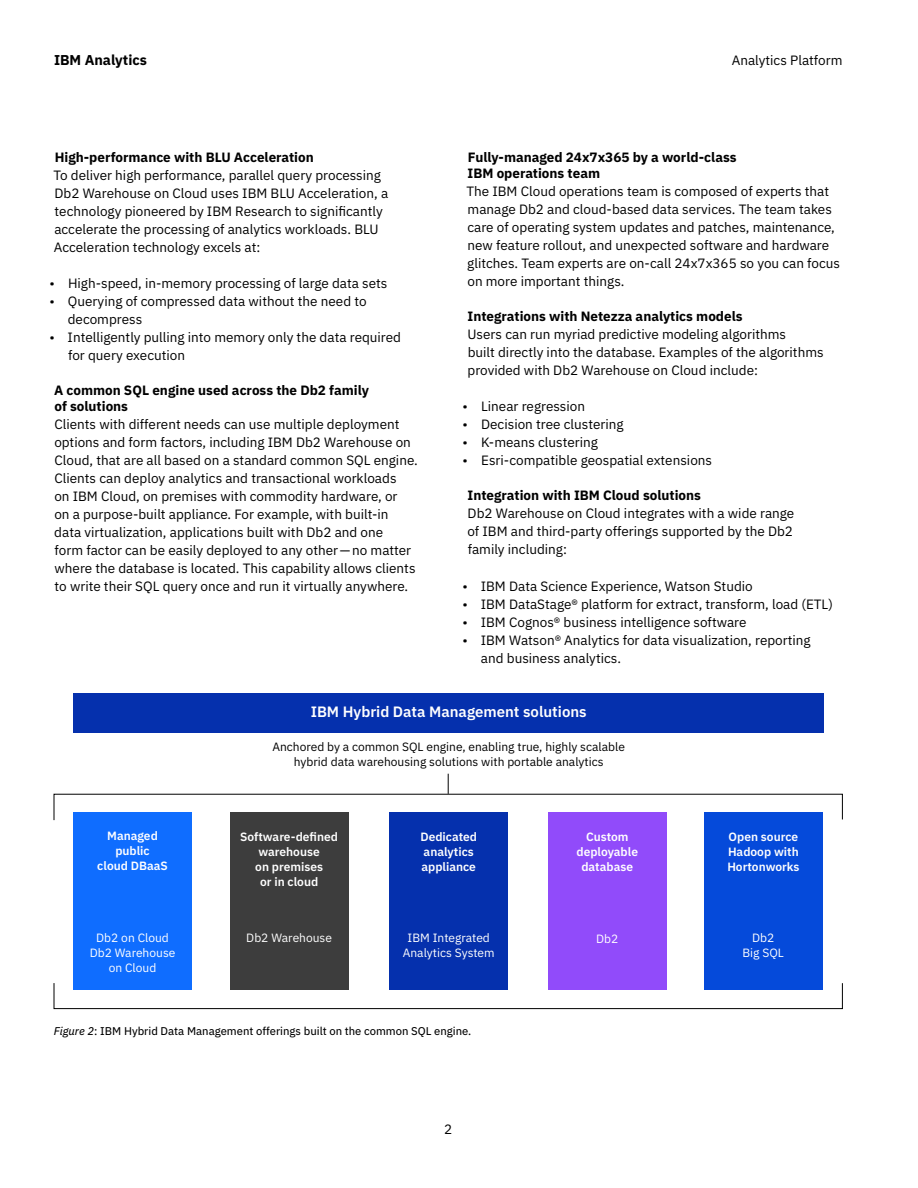
<style>
.page{position:relative;width:918px;height:1188px;background:#fff}
.page>*{position:absolute;margin:0;border:0;box-sizing:border-box;transform-origin:0 0}
._2C_body{font:600 15px "IBM Plex Sans";color:#fff}
.t1{font:700 14.25px "IBM Plex Sans";color:#000}
._2C_body-2{font:13.5px/18px "IBM Plex Sans";color:#000}
._2B_sub_head_2{font:700 13.5px/16.5px "IBM Plex Sans";color:#000}
._2C_body-3{font:600 12px/15px "IBM Plex Sans";color:#fff;text-align:center}
._2C_body-4{font:12px/15px "IBM Plex Sans";color:#000;text-align:center}
._2C_body-5{font:12px/15px "IBM Plex Sans";color:#fff;text-align:center}
._2E_figure_caption{font:11.25px "IBM Plex Sans Text";color:#000}
.s1{font-style:italic}
</style>
<div class="page">
<div style="left:73px;top:693px;width:751px;height:40px;background:#0530ad"></div>
<div style="left:73px;top:813px;width:119px;height:177px;background:#0f6dff"></div>
<div style="left:230px;top:813px;width:118px;height:177px;background:#3d3d3d"></div>
<div style="left:390px;top:813px;width:118px;height:177px;background:#0530ad"></div>
<div style="left:548px;top:813px;width:118px;height:177px;background:#914bfa"></div>
<div style="left:704px;top:813px;width:119px;height:177px;background:#054ada"></div>
<svg style="left:53px;top:774px;width:790px;height:47px"></svg>
<div style="left:54px;top:983px;width:789px;height:26px;border:1px solid #000"></div>
<p class="t1" style="left:54px;top:49px;width:94px">IBM Analytics</p>
<p class="_2C_body-2" style="left:732px;top:50px;width:112px">Analytics Platform</p>
<h4 class="_2B_sub_head_2" style="left:55px;top:148px;width:261px">High-performance with BLU Acceleration</h4>
<p class="_2C_body-2" style="left:53px;top:165px;width:336px">To deliver high performance, parallel query processing Db2 Warehouse on Cloud uses IBM BLU Acceleration, a technology pioneered by IBM Research to significantly accelerate the processing of analytics workloads. BLU Acceleration technology excels at:</p>
<p class="_2C_body-2" style="left:50px;top:273px;width:339px">• High-speed, in-memory processing of large data sets</p>
<p class="_2C_body-2" style="left:68px;top:291px;width:300px;text-indent:-18px">• Querying of compressed data without the need to decompress</p>
<p class="_2C_body-2" style="left:68px;top:327px;width:335px;text-indent:-19px">• Intelligently pulling into memory only the data required for query execution</p>
<h4 class="_2B_sub_head_2" style="left:54px;top:381px;width:316px">A common SQL engine used across the Db2 family of solutions</h4>
<p class="_2C_body-2" style="left:54px;top:415px;width:365px">Clients with different needs can use multiple deployment options and form factors, including IBM Db2 Warehouse on Cloud, that are all based on a standard common SQL engine.<br>Clients can deploy analytics and transactional workloads<br>on IBM Cloud, on premises with commodity hardware, or<br>on a purpose-built appliance. For example, with built-in data virtualization, applications built with Db2 and one<br>form factor can be easily deployed to any other—no matter where the database is located. This capability allows clients to write their SQL query once and run it virtually anywhere.</p>
<h4 class="_2B_sub_head_2" style="left:468px;top:148px;width:270px">Fully-managed 24x7x365 by a world-class<br>IBM operations team</h4>
<p class="_2C_body-2" style="left:466px;top:181px;width:375px">The IBM Cloud operations team is composed of experts that manage Db2 and cloud-based data services. The team takes care of operating system updates and patches, maintenance, new feature rollout, and unexpected software and hardware glitches. Team experts are on-call 24x7x365 so you can focus on more important things.</p>
<h4 class="_2B_sub_head_2" style="left:468px;top:307px;width:277px">Integrations with Netezza analytics models</h4>
<p class="_2C_body-2" style="left:468px;top:324px;width:358px">Users can run myriad predictive modeling algorithms<br>built directly into the database. Examples of the algorithms provided with Db2 Warehouse on Cloud include:</p>
<p class="_2C_body-2" style="left:463px;top:397px;width:124px">• Linear regression</p>
<p class="_2C_body-2" style="left:463px;top:415px;width:162px">• Decision tree clustering</p>
<p class="_2C_body-2" style="left:463px;top:433px;width:137px">• K-means clustering</p>
<p class="_2C_body-2" style="left:463px;top:451px;width:251px">• Esri-compatible geospatial extensions</p>
<h4 class="_2B_sub_head_2" style="left:468px;top:486px;width:235px">Integration with IBM Cloud solutions</h4>
<p class="_2C_body-2" style="left:467px;top:503px;width:328px;text-align:justify">Db2 Warehouse on Cloud integrates with a wide range of IBM and third-party offerings supported by the Db2 family including:</p>
<p class="_2C_body-2" style="left:463px;top:576px;width:292px">• IBM Data Science Experience, Watson Studio</p>
<p class="_2C_body-2" style="left:463px;top:594px;width:372px">• IBM DataStage® platform for extract, transform, load (ETL)</p>
<p class="_2C_body-2" style="left:463px;top:612px;width:285px">• IBM Cognos® business intelligence software</p>
<p class="_2C_body-2" style="left:481px;top:630px;width:331px;text-indent:-18px">• IBM Watson® Analytics for data visualization, reporting and business analytics.</p>
<p class="_2C_body" style="left:311px;top:700px;width:278px">IBM Hybrid Data Management solutions</p>
<p class="_2C_body-4" style="left:272px;top:738px;width:354px">Anchored by a common SQL engine, enabling true, highly scalable hybrid data warehousing solutions with portable analytics</p>
<p class="_2C_body-3" style="left:97px;top:827px;width:72px">Managed public<br>cloud DBaaS</p>
<p class="_2C_body-3" style="left:240px;top:828px;width:99px">Software-defined warehouse<br>on premises<br>or in cloud</p>
<p class="_2C_body-3" style="left:420px;top:828px;width:58px;text-align:left">Dedicated analytics appliance</p>
<p class="_2C_body-3" style="left:577px;top:828px;width:63px">Custom deployable database</p>
<p class="_2C_body-3" style="left:727px;top:828px;width:74px;text-align:justify">Open source Hadoop with Hortonworks</p>
<p class="_2C_body-5" style="left:90px;top:930px;width:87px">Db2 on Cloud<br>Db2 Warehouse on Cloud</p>
<p class="_2C_body-5" style="left:246px;top:930px;width:87px">Db2 Warehouse</p>
<p class="_2C_body-5" style="left:403px;top:930px;width:93px">IBM Integrated<br>Analytics System</p>
<p class="_2C_body-5" style="left:596px;top:930px;width:24px">Db2</p>
<p class="_2C_body-5" style="left:742px;top:929px;width:43px">Db2<br>Big SQL</p>
<p class="_2E_figure_caption" style="left:54px;top:1023px;width:419px"><span class="s1">Figure 2</span>: IBM Hybrid Data Management offerings built on the common SQL engine.</p>
<p class="_2C_body-2" style="left:444px;top:1119px;width:10px">2</p>
</div>
